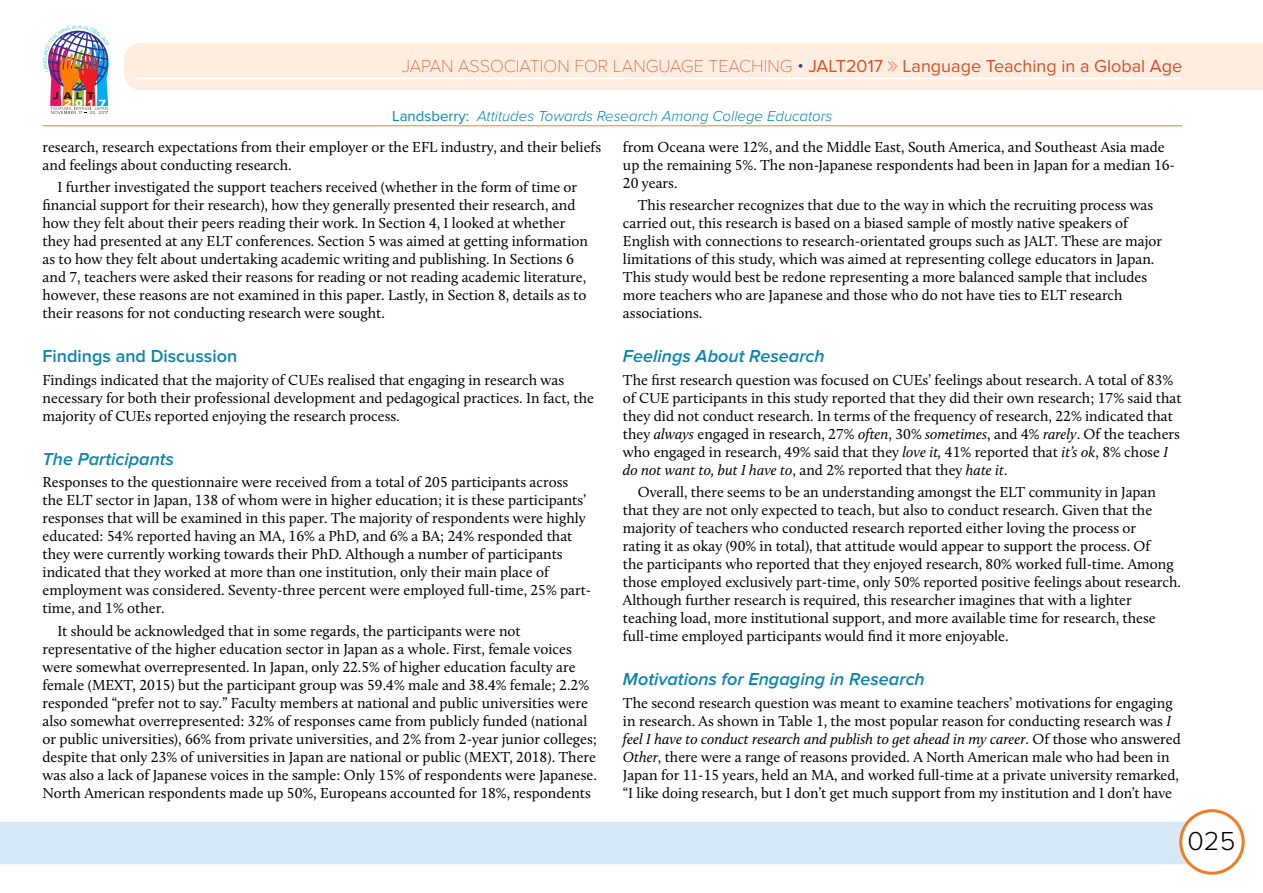
<style>
.page{position:relative;width:1263px;height:893px;background:#fff}
.page>*{position:absolute;margin:0;border:0;box-sizing:border-box;transform-origin:0 0}
.t1{font:300 27px "Proxima Nova";color:#000}
.t2{font:18px "Proxima Nova";color:#d55028}
.t3{font:italic 600 18px "Proxima Nova";color:#0985b3}
.t4{font:600 18px "Proxima Nova";color:#0985b3}
.t5{font:15px/18px "Calluna";color:#000}
.t6{font:italic 300 15px "Proxima Nova";color:#0985b3}
.s1{font-family:"Proxima Nova T";font-weight:100}
.s2{font-weight:300;color:#25408f}
.s3{font-weight:400;font-style:normal}
.s4{font-style:italic}
</style>
<div class="page">
<div style="left:0;top:822px;width:1190px;height:42px;background:#d7e9f8"></div>
<div style="left:1181px;top:811px;width:62px;height:62px;background:#fff;border-radius:50%"></div>
<div style="left:1179px;top:809px;width:66px;height:66px;border:3px solid #f47c20;border-radius:50%"></div>
<div style="left:124px;top:43px;width:1139px;height:47px;background:#ffeee0"></div>
<hr style="left:137px;top:78px;width:1045px;height:1px;background:#fff">
<hr style="left:43px;top:126px;width:1139px;height:1px;background:#f47c20">
<img style="left:43px;top:25px;width:67px;height:90px">
<svg style="left:888px;top:61px;width:9px;height:10px"></svg>
<p class="t2" style="left:402px;top:55px;width:782px"><span class="s1">JAPAN ASSOCIATION FOR LANGUAGE TEACHING</span> <span class="s2">•</span> JALT2017 Language Teaching in a Global Age</p>
<p class="t6" style="left:392px;top:108px;width:442px"><span class="s3">Landsberry:</span> Attitudes Towards Research Among College Educators</p>
<p class="t5" style="left:43px;top:137px;width:560px">research, research expectations from their employer or the EFL industry, and their beliefs and feelings about conducting research.</p>
<p class="t5" style="left:43px;top:178px;width:547px;text-indent:15px">I further investigated the support teachers received (whether in the form of time or financial support for their research), how they generally presented their research, and how they felt about their peers reading their work. In Section 4, I looked at whether they had presented at any ELT conferences. Section 5 was aimed at getting information as to how they felt about undertaking academic writing and publishing. In Sections 6 and 7, teachers were asked their reasons for reading or not reading academic literature, however, these reasons are not examined in this paper. Lastly, in Section 8, details as to their reasons for not conducting research were sought.</p>
<p class="t4" style="left:43px;top:346px;width:196px">Findings and Discussion</p>
<p class="t5" style="left:43px;top:370px;width:553px">Findings indicated that the majority of CUEs realised that engaging in research was necessary for both their professional development and pedagogical practices. In fact, the majority of CUEs reported enjoying the research process.</p>
<p class="t3" style="left:43px;top:449px;width:133px">The Participants</p>
<p class="t5" style="left:43px;top:473px;width:550px">Responses to the questionnaire were received from a total of 205 participants across the ELT sector in Japan, 138 of whom were in higher education; it is these participants’ responses that will be examined in this paper. The majority of respondents were highly educated: 54% reported having an MA, 16% a PhD, and 6% a BA; 24% responded that they were currently working towards their PhD. Although a number of participants indicated that they worked at more than one institution, only their main place of employment was considered. Seventy-three percent were employed full-time, 25% part&shy;time, and 1% other.</p>
<p class="t5" style="left:43px;top:621px;width:556px;text-indent:15px">It should be acknowledged that in some regards, the participants were not representative of the higher education sector in Japan as a whole. First, female voices were somewhat overrepresented. In Japan, only 22.5% of higher education faculty are female (MEXT, 2015) but the participant group was 59.4% male and 38.4% female; 2.2% responded “prefer not to say.” Faculty members at national and public universities were also somewhat overrepresented: 32% of responses came from publicly funded (national or public universities), 66% from private universities, and 2% from 2-year junior colleges; despite that only 23% of universities in Japan are national or public (MEXT, 2018). There was also a lack of Japanese voices in the sample: Only 15% of respondents were Japanese.<br>North American respondents made up 50%, Europeans accounted for 18%, respondents</p>
<p class="t5" style="left:623px;top:137px;width:553px">from Oceana were 12%, and the Middle East, South America, and Southeast Asia made up the remaining 5%. The non-Japanese respondents had been in Japan for a median 16-<br>20 years.</p>
<p class="t5" style="left:623px;top:196px;width:541px;text-indent:15px">This researcher recognizes that due to the way in which the recruiting process was carried out, this research is based on a biased sample of mostly native speakers of English with connections to research-orientated groups such as JALT. These are major limitations of this study, which was aimed at representing college educators in Japan.<br>This study would best be redone representing a more balanced sample that includes more teachers who are Japanese and those who do not have ties to ELT research associations.</p>
<p class="t3" style="left:623px;top:346px;width:203px">Feelings About Research</p>
<p class="t5" style="left:623px;top:370px;width:560px">The first research question was focused on CUEs’ feelings about research. A total of 83% of CUE participants in this study reported that they did their own research; 17% said that they did not conduct research. In terms of the frequency of research, 22% indicated that they <span class="s4">always</span> engaged in research, 27% <span class="s4">often</span>, 30% <span class="s4">sometimes</span>, and 4% <span class="s4">rarely</span>. Of the teachers who engaged in research, 49% said that they <span class="s4">love it,</span> 41% reported that <span class="s4">it’s ok</span>, 8% chose <span class="s4">I do not want to, but I have to</span>, and 2% reported that they <span class="s4">hate it</span>.</p>
<p class="t5" style="left:623px;top:483px;width:559px;text-indent:15px">Overall, there seems to be an understanding amongst the ELT community in Japan that they are not only expected to teach, but also to conduct research. Given that the majority of teachers who conducted research reported either loving the process or<br>rating it as okay (90% in total), that attitude would appear to support the process. Of<br>the participants who reported that they enjoyed research, 80% worked full-time. Among those employed exclusively part-time, only 50% reported positive feelings about research.<br>Although further research is required, this researcher imagines that with a lighter teaching load, more institutional support, and more available time for research, these full-time employed participants would find it more enjoyable.</p>
<p class="t3" style="left:623px;top:669px;width:303px">Motivations for Engaging in Research</p>
<p class="t5" style="left:623px;top:693px;width:559px">The second research question was meant to examine teachers’ motivations for engaging in research. As shown in Table 1, the most popular reason for conducting research was <span class="s4">I feel I have to conduct research and publish to get ahead in my career</span>. Of those who answered <span class="s4">Other</span>, there were a range of reasons provided. A North American male who had been in Japan for 11-15 years, held an MA, and worked full-time at a private university remarked, “I like doing research, but I don’t get much support from my institution and I don’t have</p>
<h1 class="t1" style="left:1187px;top:825px;width:49px">025</h1>
</div>
